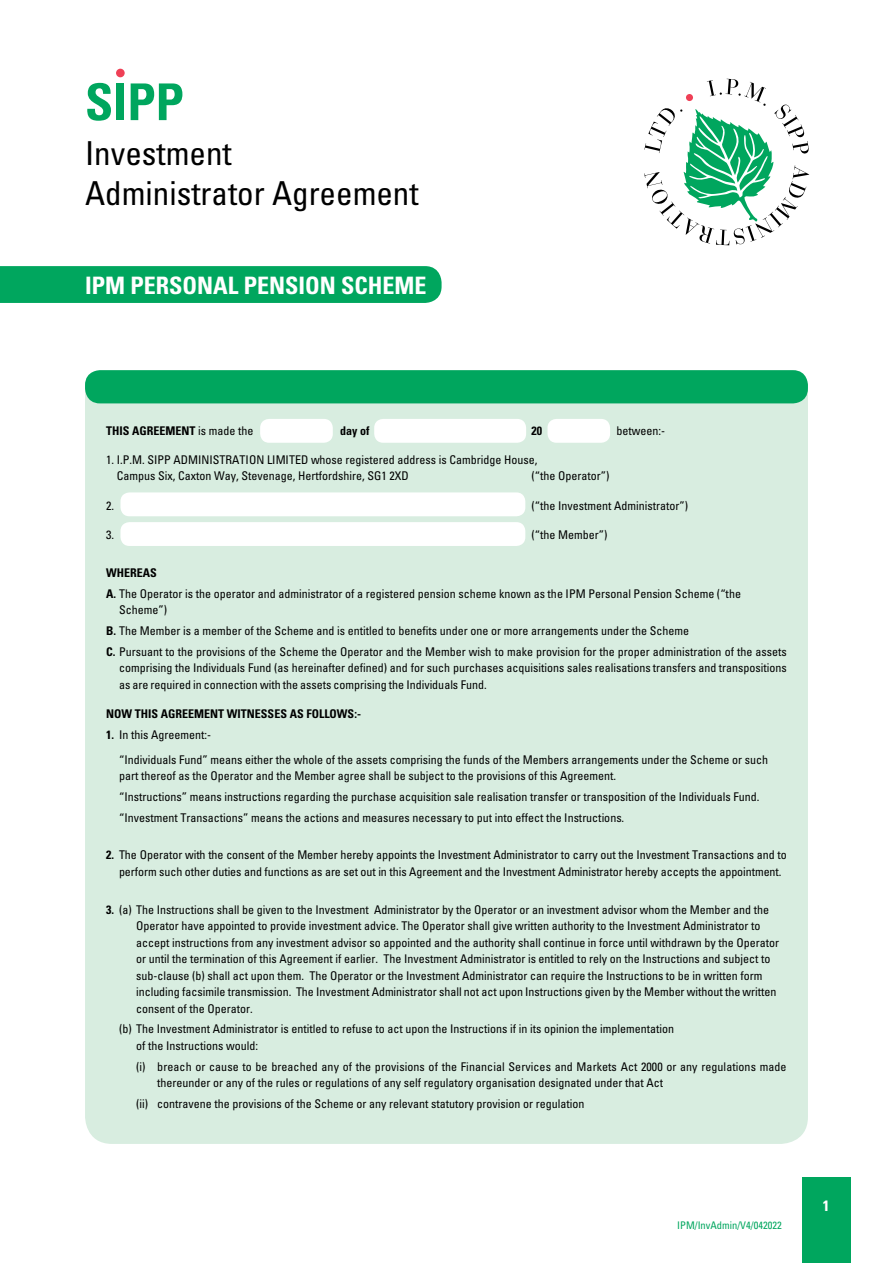
<style>
.page{position:relative;width:893px;height:1263px;background:#fff}
.page>*{position:absolute;margin:0;border:0;box-sizing:border-box;transform-origin:0 0}
.t1{font:700 condensed 50.7px "Univers";color:#00a65e}
.t2{font:condensed 33px/39.6px "Univers";color:#000}
.t3{font:700 condensed 24px "Univers";color:#fff}
.t4{font:700 condensed 15px "Univers";color:#fff}
.t5{font:condensed 12px/16.5px "Univers";color:#000}
.t6{font:700 condensed 12px "Univers";color:#000}
.t7{font:condensed 10.5px "Univers";color:#00a65e}
.s1{font-weight:400}
.s2{font-weight:700}
</style>
<div class="page">
<div style="left:802px;top:1178px;width:48px;height:85px;background:#00a65e"></div>
<svg style="left:644px;top:79px;width:165px;height:166px"></svg>
<div style="left:116px;top:69px;width:9px;height:8px;background:#ef4056;border-radius:50%"></div>
<div style="left:0;top:266px;width:442px;height:37px;background:#00a65e"></div>
<div style="left:85px;top:403px;width:723px;height:741px;background:#d8ede0;border-radius:27px"></div>
<div style="left:85px;top:383px;width:723px;height:78px;background:#d8ede0"></div>
<div style="left:85px;top:370px;width:723px;height:33px;background:#00a65e;border-radius:15px"></div>
<div style="left:260px;top:419px;width:73px;height:24px;background:#fff;border-radius:9px"></div>
<div style="left:120px;top:492px;width:405px;height:24px;background:#fff;border-radius:9px"></div>
<div style="left:120px;top:522px;width:405px;height:24px;background:#fff;border-radius:9px"></div>
<div style="left:374px;top:419px;width:152px;height:24px;background:#fff;border-radius:9px"></div>
<div style="left:547px;top:419px;width:63px;height:24px;background:#fff;border-radius:9px"></div>
<h1 class="t1" style="left:85px;top:71px;width:100px">SIPP</h1>
<h2 class="t2" style="left:85px;top:132px;width:335px">Investment<br>Administrator Agreement</h2>
<h3 class="t3" style="left:85px;top:271px;width:343px">IPM PERSONAL PENSION SCHEME</h3>
<p class="t6" style="left:106px;top:423px;width:149px">THIS AGREEMENT <span class="s1">is made the</span></p>
<p class="t6" style="left:340px;top:423px;width:31px">day of</p>
<p class="t6" style="left:531px;top:423px;width:12px">20</p>
<p class="t5" style="left:617px;top:422px;width:50px">between:-</p>
<p class="t5" style="left:117px;top:451px;width:422px;text-indent:-11px">1. I.P.M. SIPP ADMINISTRATION LIMITED whose registered address is Cambridge House,<br>Campus Six, Caxton Way, Stevenage, Hertfordshire, SG1 2XD</p>
<p class="t5" style="left:531px;top:468px;width:79px">(“the Operator”)</p>
<p class="t5" style="left:106px;top:497px;width:9px">2.</p>
<p class="t5" style="left:531px;top:497px;width:158px">(“the Investment Administrator”)</p>
<p class="t5" style="left:106px;top:526px;width:9px">3.</p>
<p class="t5" style="left:531px;top:526px;width:77px">(“the Member”)</p>
<p class="t5" style="left:106px;top:562px;width:636px;line-height:20.7px"><span class="s2">WHEREAS<br>A.</span> The Operator is the operator and administrator of a registered pension scheme known as the IPM Personal Pension Scheme (“the</p>
<p class="t5" style="left:106px;top:599px;width:682px;line-height:20.7px;text-indent:13px">Scheme”)<br><span class="s2">B.</span> The Member is a member of the Scheme and is entitled to benefits under one or more arrangements under the Scheme<br><span class="s2">C.</span> Pursuant to the provisions of the Scheme the Operator and the Member wish to make provision for the proper administration of the assets</p>
<p class="t5" style="left:119px;top:659px;width:669px">comprising the Individuals Fund (as hereinafter defined) and for such purchases acquisitions sales realisations transfers and transpositions as are required in connection with the assets comprising the Individuals Fund.</p>
<p class="t6" style="left:106px;top:706px;width:256px">NOW THIS AGREEMENT WITNESSES AS FOLLOWS:-</p>
<p class="t5" style="left:119px;top:721px;width:651px;line-height:25px;text-indent:-13px"><span class="s2">1.</span> In this Agreement:-<br>“Individuals Fund” means either the whole of the assets comprising the funds of the Members arrangements under the Scheme or such</p>
<p class="t5" style="left:119px;top:765px;width:642px;line-height:20.7px">part thereof as the Operator and the Member agree shall be subject to the provisions of this Agreement.<br>“Instructions” means instructions regarding the purchase acquisition sale realisation transfer or transposition of the Individuals Fund. “Investment Transactions” means the actions and measures necessary to put into effect the Instructions.</p>
<p class="t5" style="left:119px;top:846px;width:669px;text-indent:-13px"><span class="s2">2.</span> The Operator with the consent of the Member hereby appoints the Investment Administrator to carry out the Investment Transactions and to perform such other duties and functions as are set out in this Agreement and the Investment Administrator hereby accepts the appointment.</p>
<p class="t5" style="left:136px;top:901px;width:645px;text-indent:-30px"><span class="s2">3.</span> (a) The Instructions shall be given to the Investment Administrator by the Operator or an investment advisor whom the Member and the Operator have appointed to provide investment advice. The Operator shall give written authority to the Investment Administrator to accept instructions from any investment advisor so appointed and the authority shall continue in force until withdrawn by the Operator or until the termination of this Agreement if earlier. The Investment Administrator is entitled to rely on the Instructions and subject to sub-clause (b) shall act upon them. The Operator or the Investment Administrator can require the Instructions to be in written form including facsimile transmission. The Investment Administrator shall not act upon Instructions given by the Member without the written consent of the Operator.</p>
<p class="t5" style="left:136px;top:1020px;width:539px;text-indent:-17px">(b) The Investment Administrator is entitled to refuse to act upon the Instructions if in its opinion the implementation of the Instructions would:</p>
<p class="t5" style="left:157px;top:1058px;width:631px;text-indent:-21px">(i) breach or cause to be breached any of the provisions of the Financial Services and Markets Act 2000 or any regulations made thereunder or any of the rules or regulations of any self regulatory organisation designated under that Act</p>
<p class="t5" style="left:136px;top:1095px;width:450px">(ii) contravene the provisions of the Scheme or any relevant statutory provision or regulation</p>
<p class="t7" style="left:677px;top:1218px;width:106px">IPM/InvAdmin/V4/042022</p>
<p class="t4" style="left:823px;top:1196px;width:8px">1</p>
</div>
